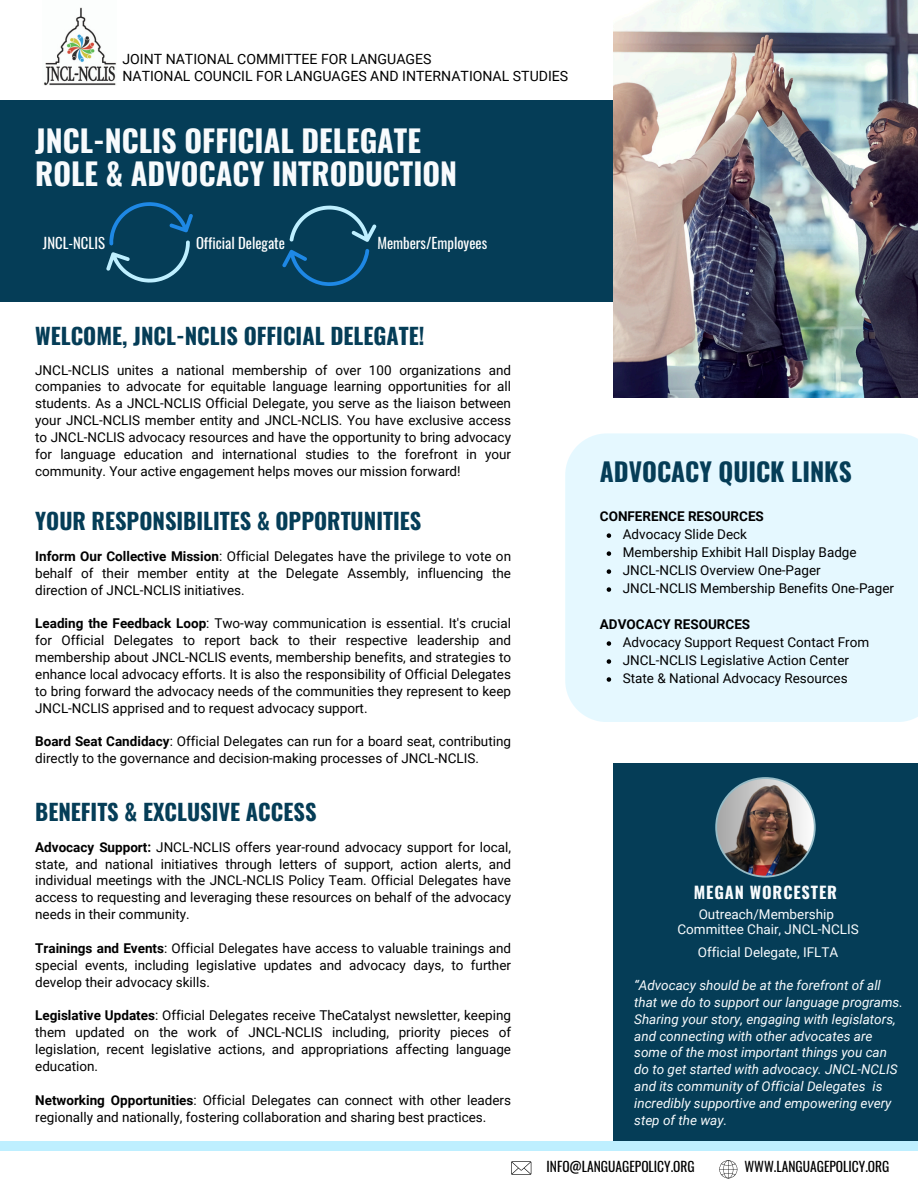
<style>
.page{position:relative;width:918px;height:1188px;background:#fff}
.page>*{position:absolute;margin:0;border:0;box-sizing:border-box;transform-origin:0 0}
.t1{font:700 30.3px/32.7px "Oswald";color:#f8fbfd}
.t2{font:700 25.35px "Oswald";color:#053d57}
.t3{font:700 22.35px "Oswald";color:#053d57}
.t4{font:700 16.35px "Oswald";letter-spacing:.055em;color:#f8fbfd}
.t5{font:14.7px "Oswald";color:#fff}
.t6{font:14.1px/16.8px "Roboto";color:#000}
.t7{font:13.5px/16.8px "Roboto";color:#000;text-align:justify}
.t8{font:italic 13.5px/16.8px "Roboto";color:#f8fbfd}
.t9{font:13.5px "Roboto";color:#f8fbfd}
.t10{font:13.5px "Oswald";color:#000}
.t11{font:700 13.5px "Roboto";color:#000}
.s1{font-weight:700}
</style>
<div class="page">
<div style="left:0;top:100px;width:613px;height:201px;background:#053d57"></div>
<img style="left:613px;top:0;width:305px;height:397px">
<div style="left:565px;top:433px;width:353px;height:289px;background:#e5f8ff"></div>
<div style="left:613px;top:763px;width:305px;height:379px;background:#053d57"></div>
<img style="left:43px;top:7px;width:73px;height:79px">
<svg style="left:106px;top:202px;width:87px;height:81px"></svg>
<svg style="left:282px;top:205px;width:95px;height:81px"></svg>
<img style="left:715px;top:777px;width:101px;height:101px">
<div style="left:0;top:1142px;width:918px;height:9px;background:#beefff"></div>
<svg style="left:719px;top:1160px;width:18px;height:18px"></svg>
<svg style="left:511px;top:1161px;width:20px;height:14px"></svg>
<svg style="left:607px;top:533px;width:4px;height:5px"></svg>
<svg style="left:607px;top:551px;width:4px;height:5px"></svg>
<svg style="left:607px;top:569px;width:4px;height:5px"></svg>
<svg style="left:607px;top:587px;width:4px;height:5px"></svg>
<svg style="left:607px;top:641px;width:4px;height:5px"></svg>
<svg style="left:607px;top:659px;width:4px;height:5px"></svg>
<svg style="left:607px;top:677px;width:4px;height:5px"></svg>
<p class="t6" style="left:122px;top:51px;width:447px">JOINT NATIONAL COMMITTEE FOR LANGUAGES<br>NATIONAL COUNCIL FOR LANGUAGES AND INTERNATIONAL STUDIES</p>
<h6 class="t1" style="left:35px;top:123px;width:423px">JNCL-NCLIS OFFICIAL DELEGATE<br>ROLE &amp; ADVOCACY INTRODUCTION</h6>
<p class="t5" style="left:43px;top:231px;width:64px">JNCL-NCLIS</p>
<p class="t5" style="left:196px;top:231px;width:90px">Official Delegate</p>
<p class="t5" style="left:377px;top:231px;width:111px">Members/Employees</p>
<p class="t3" style="left:35px;top:318px;width:391px">WELCOME, JNCL-NCLIS OFFICIAL DELEGATE!</p>
<h6 class="t7" style="left:35px;top:362px;width:477px">JNCL-NCLIS unites a national membership of over 100 organizations and companies to advocate for equitable language learning opportunities for all students. As a JNCL-NCLIS Official Delegate, you serve as the liaison between your JNCL-NCLIS member entity and JNCL-NCLIS. You have exclusive access to JNCL-NCLIS advocacy resources and have the opportunity to bring advocacy for language education and international studies to the forefront in your community. Your active engagement helps moves our mission forward!</h6>
<p class="t3" style="left:35px;top:503px;width:388px">YOUR RESPONSIBILITES &amp; OPPORTUNITIES</p>
<p class="t7" style="left:35px;top:548px;width:477px"><span class="s1">Inform Our Collective Mission</span>: Official Delegates have the privilege to vote on behalf of their member entity at the Delegate Assembly, influencing the direction of JNCL-NCLIS initiatives.</p>
<p class="t7" style="left:35px;top:615px;width:477px"><span class="s1">Leading the Feedback Loop</span>: Two-way communication is essential. It's crucial for Official Delegates to report back to their respective leadership and membership about JNCL-NCLIS events, membership benefits, and strategies to enhance local advocacy efforts. It is also the responsibility of Official Delegates to bring forward the advocacy needs of the communities they represent to keep JNCL-NCLIS apprised and to request advocacy support.</p>
<h3 class="t7" style="left:35px;top:733px;width:477px"><span class="s1">Board Seat Candidacy</span>: Official Delegates can run for a board seat, contributing directly to the governance and decision-making processes of JNCL-NCLIS.</h3>
<p class="t3" style="left:35px;top:794px;width:283px">BENEFITS &amp; EXCLUSIVE ACCESS</p>
<h3 class="t7" style="left:35px;top:839px;width:477px"><span class="s1">Advocacy Support:</span> JNCL-NCLIS offers year-round advocacy support for local, state, and national initiatives through letters of support, action alerts, and individual meetings with the JNCL-NCLIS Policy Team. Official Delegates have access to requesting and leveraging these resources on behalf of the advocacy needs in their community.</h3>
<p class="t7" style="left:35px;top:940px;width:477px"><span class="s1">Trainings and Events</span>: Official Delegates have access to valuable trainings and special events, including legislative updates and advocacy days, to further develop their advocacy skills.</p>
<p class="t7" style="left:35px;top:1007px;width:477px"><span class="s1">Legislative Updates</span>: Official Delegates receive TheCatalyst newsletter, keeping them updated on the work of JNCL-NCLIS including, priority pieces of legislation, recent legislative actions, and appropriations affecting language education.</p>
<p class="t7" style="left:35px;top:1092px;width:477px"><span class="s1">Networking Opportunities</span>: Official Delegates can connect with other leaders regionally and nationally, fostering collaboration and sharing best practices.</p>
<p class="t2" style="left:600px;top:452px;width:253px">ADVOCACY QUICK LINKS</p>
<h2 class="t11" style="left:600px;top:509px;width:166px">CONFERENCE RESOURCES</h2>
<h5 class="t7" style="left:623px;top:526px;width:126px">Advocacy Slide Deck</h5>
<p class="t7" style="left:623px;top:544px;width:235px">Membership Exhibit Hall Display Badge</p>
<p class="t7" style="left:623px;top:562px;width:199px">JNCL-NCLIS Overview One-Pager</p>
<p class="t7" style="left:623px;top:580px;width:273px">JNCL-NCLIS Membership Benefits One-Pager</p>
<p class="t11" style="left:600px;top:616px;width:152px">ADVOCACY RESOURCES</p>
<h5 class="t7" style="left:623px;top:634px;width:248px">Advocacy Support Request Contact From</h5>
<p class="t7" style="left:623px;top:652px;width:228px">JNCL-NCLIS Legislative Action Center</p>
<p class="t7" style="left:623px;top:670px;width:226px">State &amp; National Advocacy Resources</p>
<p class="t4" style="left:694px;top:879px;width:145px">MEGAN WORCESTER</p>
<h4 class="t9" style="left:699px;top:906px;width:137px">Outreach/Membership</h4>
<p class="t9" style="left:677px;top:922px;width:183px">Committee Chair, JNCL-NCLIS</p>
<h3 class="t9" style="left:698px;top:945px;width:142px">Official Delegate, IFLTA</h3>
<p class="t8" style="left:634px;top:977px;width:270px">“Advocacy should be at the forefront of all that we do to support our language programs.<br>Sharing your story, engaging with legislators, and connecting with other advocates are some of the most important things you can do to get started with advocacy. JNCL-NCLIS and its community of Official Delegates is incredibly supportive and empowering every step of the way.</p>
<p class="t10" style="left:547px;top:1156px;width:150px">INFO@LANGUAGEPOLICY.ORG</p>
<p class="t10" style="left:744px;top:1156px;width:147px">WWW.LANGUAGEPOLICY.ORG</p>
</div>
